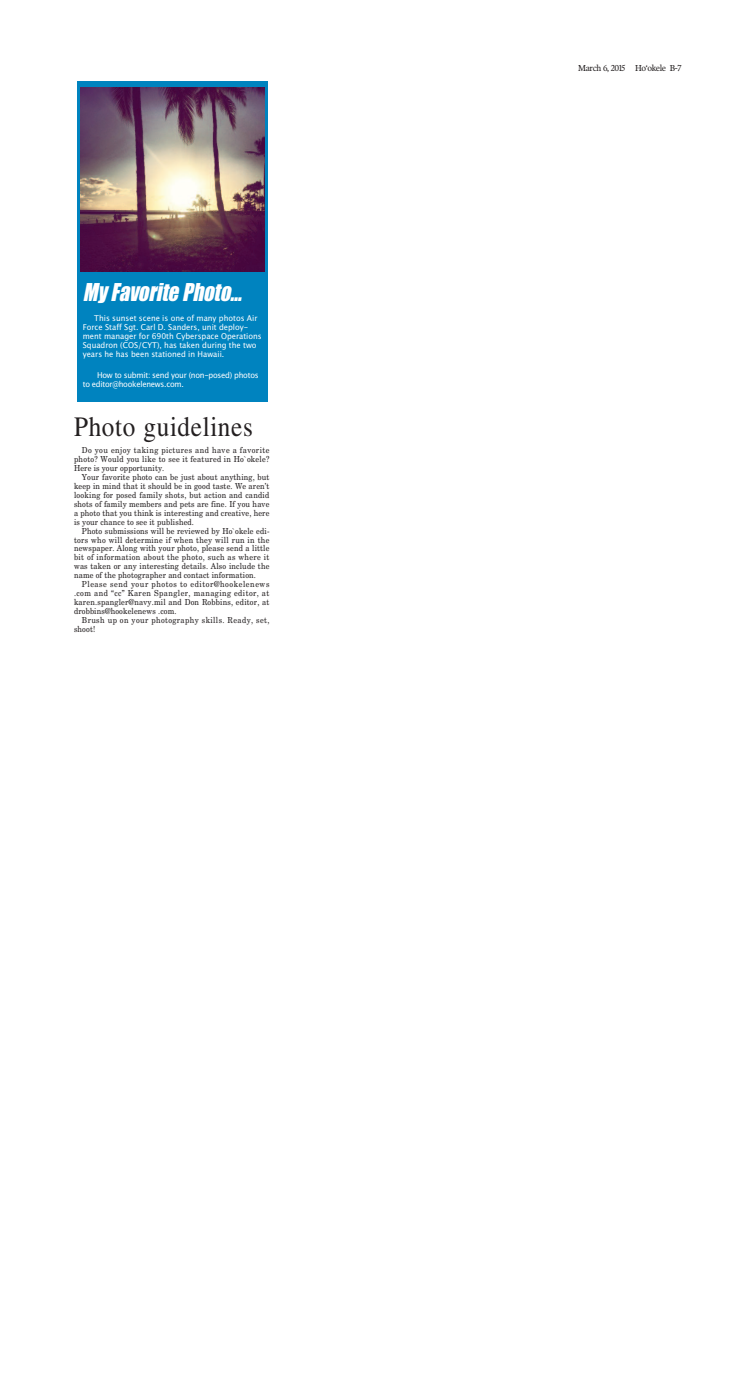
<style>
.page{position:relative;width:756px;height:1386px;background:#fff}
.page>*{position:absolute;margin:0;border:0;box-sizing:border-box;transform-origin:0 0}
.t1{font:28px "Times";letter-spacing:.025em;color:#231f20;scale:.9 1}
.t2{font:italic 22.75px "Impact";color:#fff;scale:.9 1}
.t3{font:8.75px "ADV Poynter Text Roman 2";letter-spacing:-.045em;color:#231f20;scale:.95 1}
.t4{font:8.31px/8.9px "New Century Schlbk";letter-spacing:.015em;color:#231f20;text-align:justify;scale:.9 1}
.t5{font:8.31px/8.9px "New Century Schlbk";letter-spacing:.05em;color:#231f20;scale:.9 1}
.t6{font:8.05px/9.2px "Lucida Grande";color:#fff;scale:.95 1}
.t7{font:8.05px/9.2px "Lucida Grande";letter-spacing:-.03em;color:#fff;scale:.95 1}
</style>
<div class="page">
<div style="left:77px;top:81px;width:191px;height:321px;background:#0083bf"></div>
<img style="left:81px;top:88px;width:183px;height:183px">
<h2 class="t2" style="left:83px;top:280px;width:184px">MyFavorite Photo…</h2>
<p class="t6" style="left:83px;top:313px;width:190px;text-indent:11px">This sunset scene is one of many photos Air Force Staff Sgt. Carl D. Sanders, unit deploy&shy;ment manager for 690th Cyberspace Operations Squadron (COS/CYT), has taken during the two years he has been stationed in Hawaii.</p>
<p class="t7" style="left:83px;top:370px;width:187px;text-indent:14px">How to submit: send your (non-posed) photos to editor@hookelenews.com.</p>
<h1 class="t1" style="left:74px;top:417px;width:200px">Photo guidelines</h1>
<p class="t4" style="left:74px;top:447px;width:219px;text-indent:8px">Do you enjoy taking pictures and have a favorite photo? Would you like to see it featured in Ho`okele?<br>Here is your opportunity.</p>
<p class="t4" style="left:74px;top:473px;width:219px;text-indent:8px">Your favorite photo can be just about anything, but keep in mind that it should be in good taste. We aren’t looking for posed family shots, but action and candid shots of family members and pets are fine. If you have a photo that you think is interesting and creative, here is your chance to see it published.</p>
<p class="t4" style="left:74px;top:527px;width:219px;text-indent:8px">Photo submissions will be reviewed by Ho`okele edi&shy;tors who will determine if when they will run in the newspaper. Along with your photo, please send a little bit of information about the photo, such as where it was taken or any interesting details. Also include the name of the photographer and contact information.</p>
<p class="t4" style="left:74px;top:581px;width:219px;text-indent:8px">Please send your photos to editor@hookelenews .com and “cc” Karen Spangler, managing editor, at karen.spangler@navy.mil and Don Robbins, editor, at drobbins@hookelenews .com.</p>
<p class="t5" style="left:74px;top:616px;width:219px;text-indent:8px">Brush up on your photography skills. Ready, set, shoot!</p>
<p class="t3" style="left:578px;top:63px;width:110px">March 6, 2015 Ho‘okele B-7</p>
</div>
